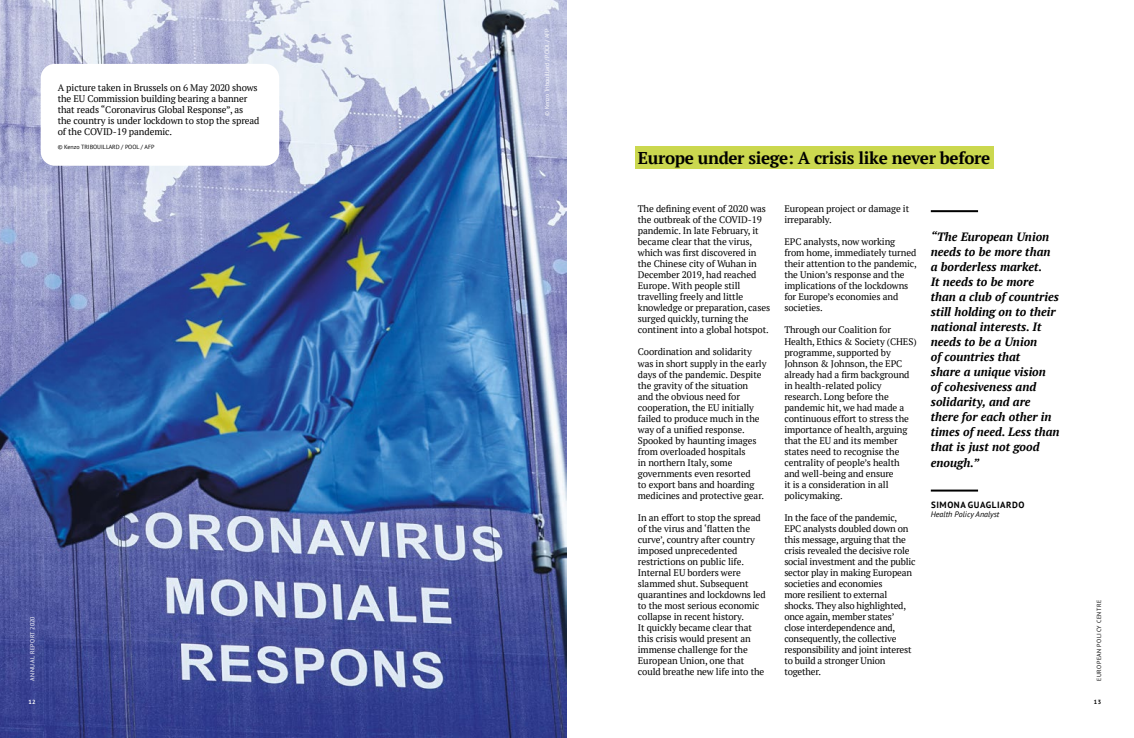
<style>
.page{position:relative;width:1134px;height:738px;background:#fff}
.page>*{position:absolute;margin:0;border:0;box-sizing:border-box;transform-origin:0 0}
.t1{font:700 17px "PT Serif";letter-spacing:-.02em;color:#000}
.t2{font:italic 700 12px/15.1px "PT Serif";color:#000}
.t3{font:9.5px/11px "PT Serif";letter-spacing:-.01em;color:#000}
.t4{font:700 9px "PT Sans";letter-spacing:.06em;color:#000}
.t5{font:italic 8px "PT Sans";color:#000}
.t6{font:6px "PT Sans";color:#000}
.t7{font:6px "PT Sans";color:#fff}
.t8{font:6px "PT Sans";letter-spacing:.08em;color:#000}
.t9{font:6px "PT Sans";letter-spacing:.08em;color:#fff}
.t10{font:700 6px "PT Sans";color:#fff}
.t11{font:700 6px "PT Sans";color:#000}
</style>
<div class="page">
<img style="left:0;top:0;width:567px;height:737px">
<div style="left:41px;top:64px;width:238px;height:102px;background:#fff;border-radius:14px"></div>
<div style="left:635px;top:146px;width:358px;height:23px;background:#cbd84f"></div>
<hr style="left:931px;top:210px;width:47px;height:2px;background:#000">
<hr style="left:931px;top:489px;width:47px;height:2px;background:#000">
<p class="t3" style="left:58px;top:82px;width:203px">A picture taken in Brussels on 6 May 2020 shows the EU Commission building bearing a banner that reads “Coronavirus Global Response”, as<br>the country is under lockdown to stop the spread of the COVID-19 pandemic.</p>
<p class="t6" style="left:58px;top:143px;width:98px">© Kenzo TRIBOUILLARD / POOL / AFP</p>
<p class="t9" style="left:28px;top:680px;width:66px;rotate:-90deg">ANNUAL REPORT 2020</p>
<p class="t10" style="left:28px;top:697px;width:9px">12</p>
<p class="t7" style="left:543px;top:116px;width:89px;rotate:-90deg">© Kenzo Tribouillard / POOL / AFP</p>
<h1 class="t1" style="left:638px;top:147px;width:354px">Europe under siege: A crisis like never before</h1>
<p class="t3" style="left:638px;top:203px;width:134px">The defining event of 2020 was the outbreak of the COVID-19 pandemic. In late February, it became clear that the virus, which was first discovered in the Chinese city of Wuhan in<br>December 2019, had reached<br>Europe. With people still travelling freely and little knowledge or preparation, cases surged quickly, turning the continent into a global hotspot.</p>
<p class="t3" style="left:638px;top:346px;width:130px">Coordination and solidarity was in short supply in the early days of the pandemic. Despite the gravity of the situation<br>and the obvious need for cooperation, the EU initially failed to produce much in the way of a unified response.<br>Spooked by haunting images from overloaded hospitals<br>in northern Italy, some governments even resorted<br>to export bans and hoarding medicines and protective gear.</p>
<p class="t3" style="left:638px;top:511px;width:129px">In an effort to stop the spread of the virus and ‘flatten the curve’, country after country imposed unprecedented restrictions on public life.<br>Internal EU borders were slammed shut. Subsequent quarantines and lockdowns led to the most serious economic collapse in recent history.<br>It quickly became clear that this crisis would present an immense challenge for the<br>European Union, one that could breathe new life into the</p>
<p class="t3" style="left:784px;top:203px;width:126px">European project or damage it irreparably.</p>
<p class="t3" style="left:784px;top:236px;width:134px">EPC analysts, now working from home, immediately turned their attention to the pandemic, the Union’s response and the implications of the lockdowns for Europe’s economies and societies.</p>
<p class="t3" style="left:784px;top:324px;width:134px">Through our Coalition for<br>Health, Ethics &amp; Society (CHES) programme, supported by<br>Johnson &amp; Johnson, the EPC already had a firm background in health-related policy research. Long before the pandemic hit, we had made a continuous effort to stress the importance of health, arguing that the EU and its member states need to recognise the centrality of people’s health and well-being and ensure<br>it is a consideration in all policymaking.</p>
<p class="t3" style="left:784px;top:511px;width:133px">In the face of the pandemic,<br>EPC analysts doubled down on this message, arguing that the crisis revealed the decisive role social investment and the public sector play in making European societies and economies<br>more resilient to external shocks. They also highlighted, once again, member states’ close interdependence and, consequently, the collective responsibility and joint interest to build a stronger Union together.</p>
<p class="t2" style="left:931px;top:228px;width:130px">“The European Union needs to be more than a borderless market.<br>It needs to be more than a club of countries still holding on to their national interests. It needs to be a Union<br>of countries that<br>share a unique vision<br>of cohesiveness and solidarity, and are there for each other in times of need. Less than that is just not good enough.”</p>
<p class="t4" style="left:931px;top:498px;width:95px">SIMONA GUAGLIARDO</p>
<p class="t5" style="left:931px;top:509px;width:70px">Health Policy Analyst</p>
<p class="t8" style="left:1095px;top:680px;width:82px;rotate:-90deg">EUROPEAN POLICY CENTRE</p>
<p class="t11" style="left:1094px;top:697px;width:9px">13</p>
</div>
